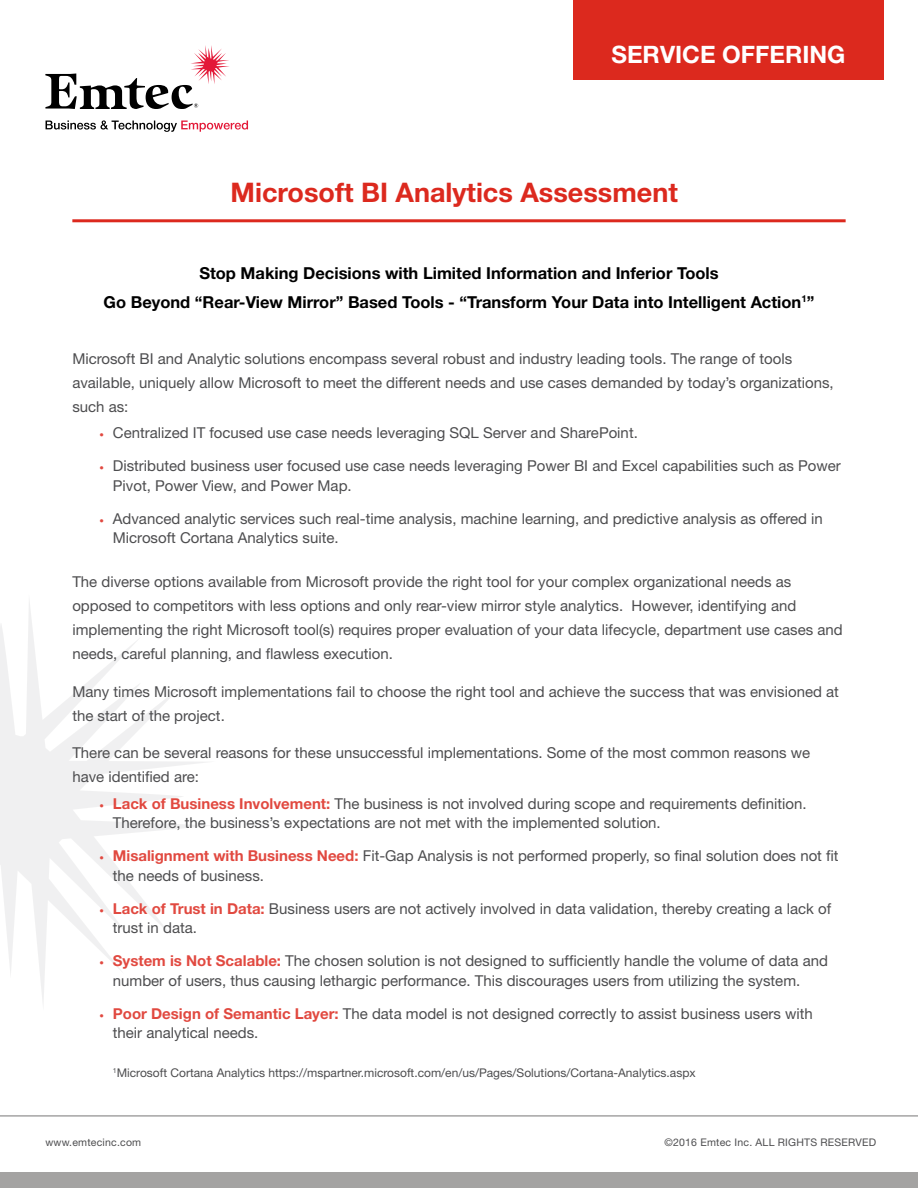
<style>
.page{position:relative;width:918px;height:1188px;background:#fff}
.page>*{position:absolute;margin:0;border:0;box-sizing:border-box;transform-origin:0 0}
.t1{font:700 27px "Helvetica Neue LT Pro";color:#dc291e}
.t2{font:700 24px "Helvetica Neue LT Pro";color:#fff}
.t3{font:700 16.5px/28.5px "Helvetica Neue LT Pro";color:#000;text-align:center}
.t4{font:15px/24px "Helvetica Neue LT Pro";color:#4d4d4f}
.t5{font:12px "Helvetica Neue LT Pro";color:#4d4d4f}
.t6{font:10.5px "Helvetica Neue LT Pro";letter-spacing:.02em;color:#4d4d4f}
.s1{font-size:9px;color:#e14940}
.s2{font-weight:700;font-size:9px;color:#e14940}
.s3{font-weight:700;color:#e14940}
</style>
<div class="page">
<svg style="left:0;top:601px;width:209px;height:399px"></svg>
<svg style="left:46px;top:120px;width:202px;height:12px"></svg>
<svg style="left:45px;top:45px;width:184px;height:64px"></svg>
<div style="left:0;top:1173px;width:918px;height:15px;background:#a4a3a2"></div>
<hr style="left:0;top:1115px;width:918px;height:2px;background:#a5a4a4">
<div style="left:573px;top:0;width:311px;height:79px;background:#dc291e"></div>
<hr style="left:72px;top:219px;width:774px;height:3px;background:#dc291e">
<h2 class="t2" style="left:612px;top:39px;width:235px">SERVICE OFFERING</h2>
<h1 class="t1" style="left:231px;top:175px;width:449px">Microsoft BI Analytics Assessment</h1>
<p class="t3" style="left:104px;top:259px;width:712px">Stop Making Decisions with Limited Information and Inferior Tools<br>Go Beyond “Rear-View Mirror” Based Tools - “Transform Your Data into Intelligent Action<sup>1</sup>”</p>
<p class="t4" style="left:72px;top:346px;width:763px">Microsoft BI and Analytic solutions encompass several robust and industry leading tools. The range of tools available, uniquely allow Microsoft to meet the different needs and use cases demanded by today’s organizations, such as:</p>
<p class="t4" style="left:99px;top:420px;width:540px"><span class="s1">•</span> Centralized IT focused use case needs leveraging SQL Server and SharePoint.</p>
<p class="t4" style="left:113px;top:456px;width:730px;line-height:19.5px;text-indent:-14px"><span class="s1">•</span> Distributed business user focused use case needs leveraging Power BI and Excel capabilities such as Power<br>Pivot, Power View, and Power Map.</p>
<p class="t4" style="left:113px;top:508px;width:712px;line-height:19.5px;text-indent:-14px"><span class="s1">•</span> Advanced analytic services such real-time analysis, machine learning, and predictive analysis as offered in<br>Microsoft Cortana Analytics suite.</p>
<p class="t4" style="left:72px;top:570px;width:772px">The diverse options available from Microsoft provide the right tool for your complex organizational needs as opposed to competitors with less options and only rear-view mirror style analytics. However, identifying and implementing the right Microsoft tool(s) requires proper evaluation of your data lifecycle, department use cases and needs, careful planning, and flawless execution.</p>
<p class="t4" style="left:72px;top:679px;width:768px">Many times Microsoft implementations fail to choose the right tool and achieve the success that was envisioned at the start of the project.</p>
<p class="t4" style="left:72px;top:741px;width:739px">There can be several reasons for these unsuccessful implementations. Some of the most common reasons we have identified are:</p>
<p class="t4" style="left:113px;top:793px;width:695px;line-height:19.5px;text-indent:-14px"><span class="s2">•</span> <span class="s3">Lack of Business Involvement:</span> The business is not involved during scope and requirements definition.<br>Therefore, the business’s expectations are not met with the implemented solution.</p>
<p class="t4" style="left:113px;top:846px;width:727px;line-height:19.5px;text-indent:-14px"><span class="s2">•</span> <span class="s3">Misalignment with Business Need:</span> Fit-Gap Analysis is not performed properly, so final solution does not fit the needs of business.</p>
<p class="t4" style="left:113px;top:898px;width:720px;line-height:19.5px;text-indent:-14px"><span class="s2">•</span> <span class="s3">Lack of Trust in Data:</span> Business users are not actively involved in data validation, thereby creating a lack of trust in data.</p>
<p class="t4" style="left:113px;top:951px;width:717px;line-height:19.5px;text-indent:-14px"><span class="s2">•</span> <span class="s3">System is Not Scalable:</span> The chosen solution is not designed to sufficiently handle the volume of data and number of users, thus causing lethargic performance. This discourages users from utilizing the system.</p>
<p class="t4" style="left:113px;top:1003px;width:702px;line-height:19.5px;text-indent:-14px"><span class="s2">•</span> <span class="s3">Poor Design of Semantic Layer:</span> The data model is not designed correctly to assist business users with their analytical needs.</p>
<p class="t5" style="left:113px;top:1066px;width:584px"><sup>1</sup>Microsoft Cortana Analytics https://mspartner.microsoft.com/en/us/Pages/Solutions/Cortana-Analytics.aspx</p>
<p class="t6" style="left:45px;top:1136px;width:97px">www.emtecinc.com</p>
<p class="t6" style="left:664px;top:1136px;width:213px">©2016 Emtec Inc. ALL RIGHTS RESERVED</p>
</div>
